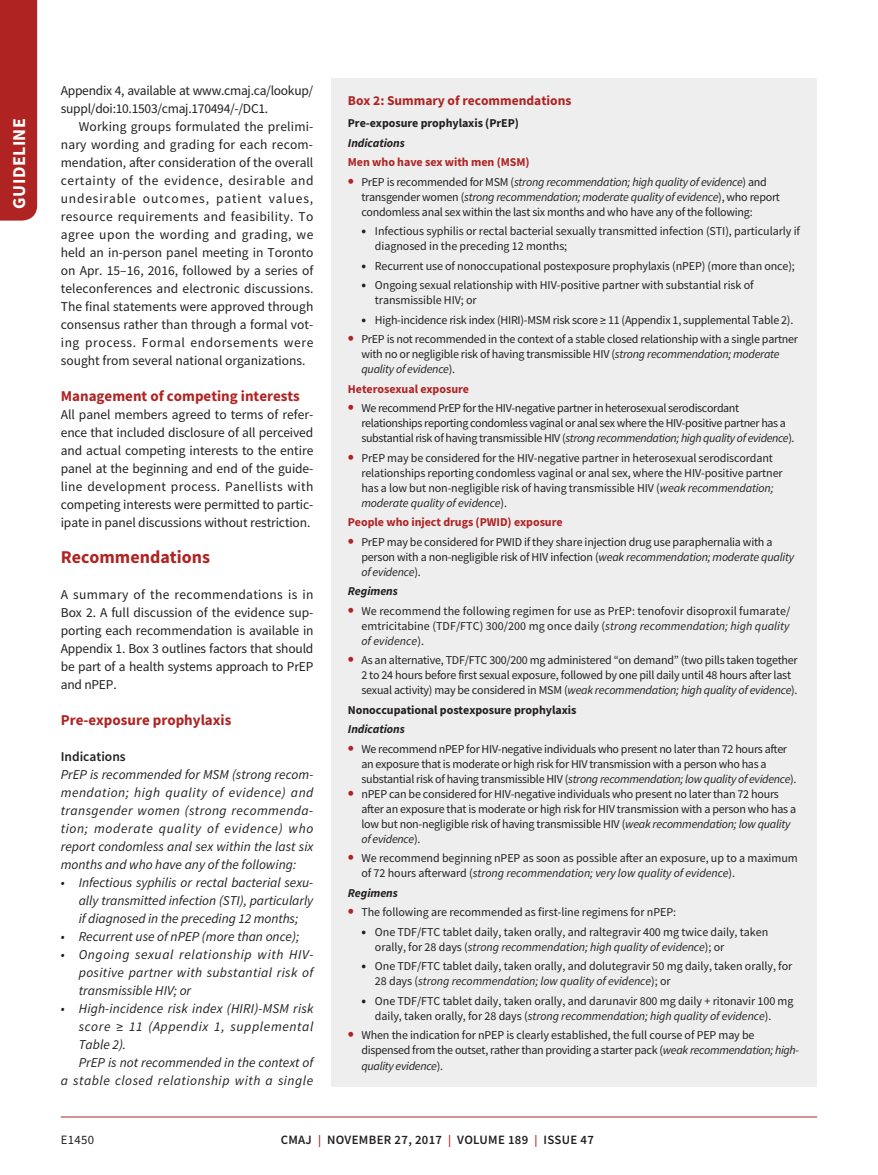
<style>
.page{position:relative;width:878px;height:1175px;background:#fff}
.page>*{position:absolute;margin:0;border:0;box-sizing:border-box;transform-origin:0 0}
.t1{font:700 18px "Source Sans Pro";color:#af2423}
.t2{font:700 18px "Source Sans Pro";letter-spacing:.025em;color:#fff}
.t3{font:700 15px "Source Sans Pro";color:#af2423}
.t4{font:13.5px/18px "Source Sans Pro";letter-spacing:-.015em;color:#231f20;text-align:justify}
.t5{font:italic 13.5px/18px "Source Sans Pro";color:#231f20;text-align:justify}
.t6{font:italic 13.5px "Source Sans Pro";letter-spacing:.035em;color:#231f20}
.t7{font:italic 13.5px "Source Sans Pro";letter-spacing:.045em;color:#231f20}
.t8{font:700 13.5px "Source Sans Pro";color:#af2423}
.t9{font:600 13.5px "Source Sans Pro";color:#231f20}
.t10{font:600 12.75px "Source Sans Pro";letter-spacing:.025em;color:#231f20}
.t11{font:12.75px "Source Sans Pro";letter-spacing:.025em;color:#231f20}
.t12{font:12px/15px "Source Sans Pro";letter-spacing:-.02em;color:#231f20}
.t13{font:700 12px "Source Sans Pro";letter-spacing:-.005em;color:#af2423}
.t14{font:700 12px "Source Sans Pro";letter-spacing:-.005em;color:#231f20}
.t15{font:italic 700 12px "Source Sans Pro";letter-spacing:-.005em;color:#231f20}
.s1{font-style:normal}
.s2{font-weight:700;font-size:18px;color:#af2423}
.s3{font-style:italic}
.s4{font-weight:700;font-size:13.5px}
.s5{font-size:12px;color:#af2423}
</style>
<div class="page">
<div style="left:0;top:0;width:37px;height:220px;background:#af2423"></div>
<hr style="left:61px;top:1116px;width:756px;height:1px;background:#af2423">
<div style="left:331px;top:78px;width:486px;height:1008px;background:#eeeeef"></div>
<h1 class="t2" style="left:7px;top:208px;width:92px;rotate:-90deg">GUIDELINE</h1>
<p class="t4" style="left:61px;top:81px;width:254px">Appendix 4, available at www.cmaj.ca/lookup/ suppl/doi:10.1503/cmaj.170494/-/DC1.</p>
<p class="t4" style="left:61px;top:117px;width:254px;text-indent:18px">Working groups formulated the prelimi&shy;nary wording and grading for each recom&shy;mendation, after consideration of the overall certainty of the evidence, desirable and undesirable outcomes, patient values, resource requirements and feasibility. To agree upon the wording and grading, we held an in-person panel meeting in Toronto on Apr. 15–16, 2016, followed by a series of teleconferences and electronic discussions.<br>The final statements were approved through consensus rather than through a formal vot&shy;ing process. Formal endorsements were sought from several national organizations.</p>
<p class="t3" style="left:61px;top:385px;width:241px">Management of competing interests</p>
<p class="t4" style="left:61px;top:405px;width:254px">All panel members agreed to terms of refer&shy;ence that included disclosure of all perceived and actual competing interests to the entire panel at the beginning and end of the guide&shy;line development process. Panellists with competing interests were permitted to partic&shy;ipate in panel discussions without restriction.</p>
<h1 class="t1" style="left:61px;top:544px;width:151px">Recommendations</h1>
<p class="t4" style="left:61px;top:585px;width:254px">A summary of the recommendations is in Box 2. A full discussion of the evidence sup&shy;porting each recommendation is available in Appendix 1. Box 3 outlines factors that should be part of a health systems approach to PrEP and nPEP.</p>
<p class="t3" style="left:61px;top:709px;width:172px">Pre-exposure prophylaxis</p>
<p class="t9" style="left:61px;top:747px;width:66px">Indications</p>
<p class="t5" style="left:61px;top:765px;width:254px">PrEP is recommended for MSM (strong recom&shy;mendation; high quality of evidence) and transgender women (strong recommenda&shy;tion; moderate quality of evidence) who report condomless anal sex within the last six months and who have any of the following:</p>
<p class="t5" style="left:79px;top:873px;width:236px;text-indent:-18px">• Infectious syphilis or rectal bacterial sexu&shy;ally transmitted infection (STI), particularly if diagnosed in the preceding 12 months;</p>
<p class="t5" style="left:61px;top:927px;width:240px">• Recurrent use of nPEP (more than once);</p>
<p class="t5" style="left:79px;top:945px;width:236px;text-indent:-18px">• Ongoing sexual relationship with HIV&shy;positive partner with substantial risk of transmissible HIV; or</p>
<p class="t5" style="left:61px;top:999px;width:254px">• High-incidence risk index (HIRI)-MSM risk</p>
<p class="t7" style="left:79px;top:1017px;width:236px">score <span class="s1">≥</span> 11 (Appendix 1, supplemental</p>
<p class="t5" style="left:79px;top:1035px;width:49px">Table 2).</p>
<p class="t5" style="left:79px;top:1053px;width:236px">PrEP is not recommended in the context of</p>
<p class="t6" style="left:61px;top:1071px;width:254px">a stable closed relationship with a single</p>
<p class="t8" style="left:348px;top:91px;width:225px">Box 2: Summary of recommendations</p>
<p class="t14" style="left:348px;top:115px;width:172px">Pre-exposure prophylaxis (PrEP)</p>
<p class="t15" style="left:348px;top:134px;width:58px">Indications</p>
<p class="t13" style="left:348px;top:154px;width:183px">Men who have sex with men (MSM)</p>
<p class="t12" style="left:361px;top:174px;width:420px;text-indent:-14px"><span class="s2">•</span> PrEP is recommended for MSM (<span class="s3">strong recommendation; high quality of evidence</span>) and transgender women (<span class="s3">strong recommendation; moderate quality of evidence</span>), who report condomless anal sex within the last six months and who have any of the following:</p>
<p class="t12" style="left:375px;top:224px;width:426px;text-indent:-14px"><span class="s4">•</span> Infectious syphilis or rectal bacterial sexually transmitted infection (STI), particularly if diagnosed in the preceding 12 months;</p>
<p class="t12" style="left:361px;top:258px;width:435px"><span class="s4">•</span> Recurrent use of nonoccupational postexposure prophylaxis (nPEP) (more than once);</p>
<p class="t12" style="left:375px;top:278px;width:380px;text-indent:-14px"><span class="s4">•</span> Ongoing sexual relationship with HIV-positive partner with substantial risk of transmissible HIV; or</p>
<p class="t12" style="left:361px;top:312px;width:433px"><span class="s4">•</span> High-incidence risk index (HIRI)-MSM risk score ≥ 11 (Appendix 1, supplemental Table 2).</p>
<p class="t12" style="left:361px;top:332px;width:438px;text-indent:-14px"><span class="s2">•</span> PrEP is not recommended in the context of a stable closed relationship with a single partner with no or negligible risk of having transmissible HIV (<span class="s3">strong recommendation; moderate quality of evidence</span>).</p>
<p class="t13" style="left:348px;top:380px;width:123px">Heterosexual exposure</p>
<p class="t12" style="left:361px;top:401px;width:434px;text-indent:-14px"><span class="s2">•</span> We recommend PrEP for the HIV-negative partner in heterosexual serodiscordant relationships reporting condomless vaginal or anal sex where the HIV-positive partner has a substantial risk of having transmissible HIV (<span class="s3">strong recommendation; high quality of evidence</span>).</p>
<p class="t12" style="left:361px;top:450px;width:423px;text-indent:-14px"><span class="s2">•</span> PrEP may be considered for the HIV-negative partner in heterosexual serodiscordant relationships reporting condomless vaginal or anal sex, where the HIV-positive partner has a low but non-negligible risk of having transmissible HIV (<span class="s3">weak recommendation; moderate quality of evidence</span>).</p>
<p class="t13" style="left:348px;top:514px;width:216px">People who inject drugs (PWID) exposure</p>
<p class="t12" style="left:361px;top:534px;width:434px;text-indent:-14px"><span class="s2">•</span> PrEP may be considered for PWID if they share injection drug use paraphernalia with a person with a non-negligible risk of HIV infection (<span class="s3">weak recommendation; moderate quality of evidence</span>).</p>
<p class="t15" style="left:348px;top:583px;width:52px">Regimens</p>
<p class="t12" style="left:361px;top:603px;width:430px;text-align:justify;text-indent:-14px"><span class="s2">•</span> We recommend the following regimen for use as PrEP: tenofovir disoproxil fumarate/ emtricitabine (TDF/FTC) 300/200 mg once daily (<span class="s3">strong recommendation; high quality of evidence</span>).</p>
<p class="t12" style="left:361px;top:653px;width:438px;text-indent:-14px"><span class="s2">•</span> As an alternative, TDF/FTC 300/200 mg administered “on demand” (two pills taken together<br>2 to 24 hours before first sexual exposure, followed by one pill daily until 48 hours after last sexual activity) may be considered in MSM (<span class="s3">weak recommendation; high quality of evidence</span>).</p>
<p class="t14" style="left:348px;top:701px;width:230px">Nonoccupational postexposure prophylaxis</p>
<p class="t15" style="left:348px;top:721px;width:58px">Indications</p>
<p class="t12" style="left:361px;top:741px;width:436px;text-indent:-14px"><span class="s2">•</span> We recommend nPEP for HIV-negative individuals who present no later than 72 hours after an exposure that is moderate or high risk for HIV transmission with a person who has a substantial risk of having transmissible HIV (<span class="s3">strong recommendation; low quality of evidence</span>).</p>
<p class="t12" style="left:361px;top:786px;width:436px;text-indent:-14px"><span class="s2">•</span> nPEP can be considered for HIV-negative individuals who present no later than 72 hours after an exposure that is moderate or high risk for HIV transmission with a person who has a low but non-negligible risk of having transmissible HIV (<span class="s3">weak recommendation; low quality of evidence</span>).</p>
<p class="t12" style="left:361px;top:850px;width:438px;text-indent:-14px"><span class="s2">•</span> We recommend beginning nPEP as soon as possible after an exposure, up to a maximum of 72 hours afterward (<span class="s3">strong recommendation; very low quality of evidence</span>).</p>
<p class="t15" style="left:348px;top:884px;width:52px">Regimens</p>
<p class="t12" style="left:348px;top:904px;width:329px"><span class="s2">•</span> The following are recommended as first-line regimens for nPEP:</p>
<p class="t12" style="left:375px;top:924px;width:395px;text-indent:-14px"><span class="s4">•</span> One TDF/FTC tablet daily, taken orally, and raltegravir 400 mg twice daily, taken orally, for 28 days (<span class="s3">strong recommendation; high quality of evidence</span>); or</p>
<p class="t12" style="left:375px;top:958px;width:419px;text-indent:-14px"><span class="s4">•</span> One TDF/FTC tablet daily, taken orally, and dolutegravir 50 mg daily, taken orally, for<br>28 days (<span class="s3">strong recommendation; low quality of evidence</span>); or</p>
<p class="t12" style="left:375px;top:993px;width:420px;text-indent:-14px"><span class="s4">•</span> One TDF/FTC tablet daily, taken orally, and darunavir 800 mg daily + ritonavir 100 mg daily, taken orally, for 28 days (<span class="s3">strong recommendation; high quality of evidence</span>).</p>
<p class="t12" style="left:361px;top:1027px;width:439px;text-indent:-14px"><span class="s2">•</span> When the indication for nPEP is clearly established, the full course of PEP may be dispensed from the outset, rather than providing a starter pack (<span class="s3">weak recommendation; high&shy;quality evidence</span>).</p>
<p class="t11" style="left:61px;top:1132px;width:35px">E1450</p>
<p class="t10" style="left:281px;top:1131px;width:315px">CMAJ <span class="s5">|</span> NOVEMBER 27, 2017 <span class="s5">|</span> VOLUME 189 <span class="s5">|</span> ISSUE 47</p>
</div>
